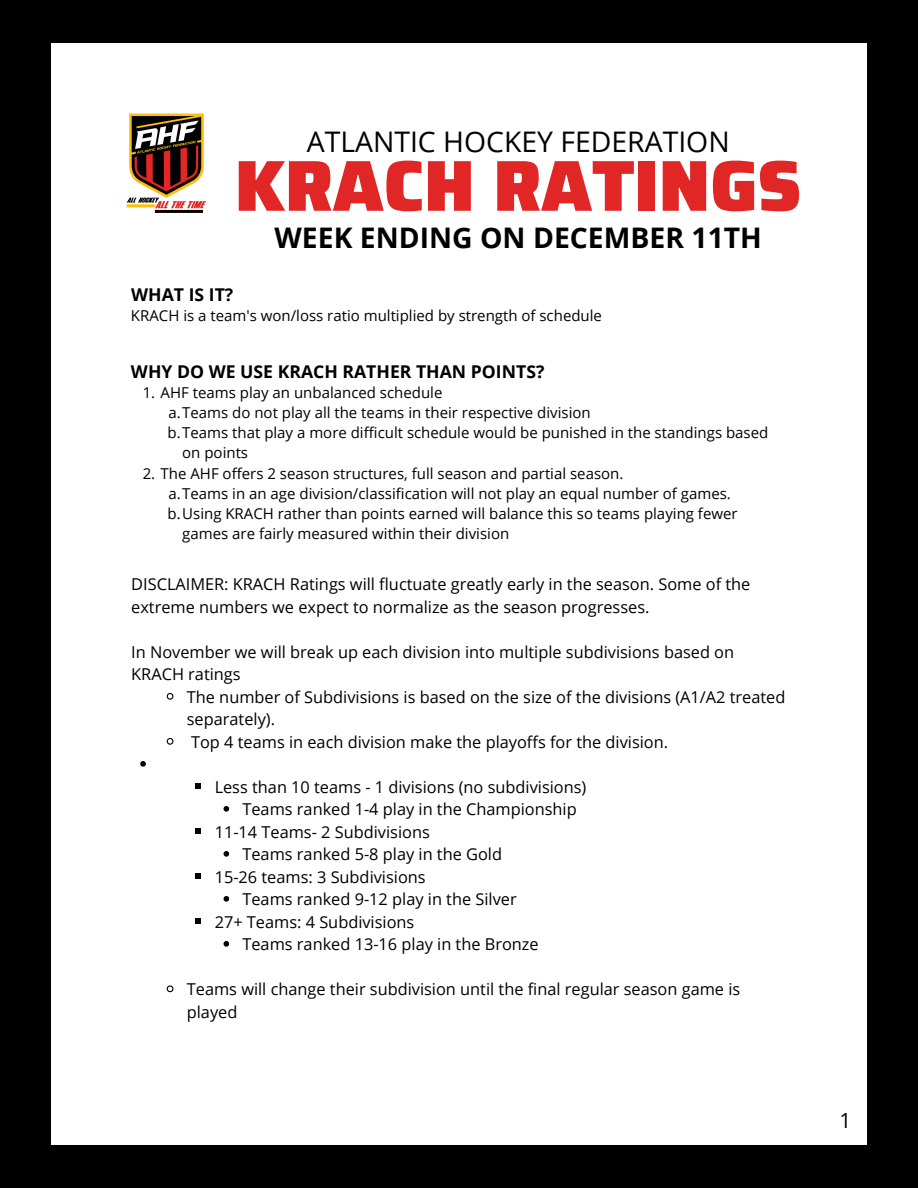
<style>
.page{position:relative;width:918px;height:1188px;background:#000}
.page>*{position:absolute;margin:0;border:0;box-sizing:border-box;transform-origin:0 0}
.t1{font:900 72.15px "Saira";color:#e02726}
.t2{font:28.35px "Open Sans";color:#010101}
.t3{font:700 28.35px "Open Sans";color:#010101}
.t4{font:20.85px "Open Sans";color:#010101}
.t5{font:700 17.7px "Open Sans";color:#010101}
.t6{font:16.35px/22.5px "Open Sans";color:#010101}
.t7{font:15px "Open Sans";color:#010101}
</style>
<div class="page">
<div style="left:51px;top:43px;width:816px;height:1101px;background:#fff"></div>
<img style="left:126px;top:113px;width:80px;height:100px">
<svg style="left:166px;top:693px;width:8px;height:7px"></svg>
<svg style="left:166px;top:738px;width:8px;height:7px"></svg>
<svg style="left:140px;top:761px;width:6px;height:6px"></svg>
<svg style="left:195px;top:784px;width:6px;height:5px"></svg>
<svg style="left:224px;top:806px;width:5px;height:6px"></svg>
<svg style="left:195px;top:829px;width:6px;height:5px"></svg>
<svg style="left:224px;top:851px;width:5px;height:6px"></svg>
<svg style="left:195px;top:874px;width:6px;height:5px"></svg>
<svg style="left:224px;top:896px;width:5px;height:6px"></svg>
<svg style="left:195px;top:919px;width:6px;height:5px"></svg>
<svg style="left:224px;top:941px;width:5px;height:6px"></svg>
<svg style="left:166px;top:985px;width:8px;height:8px"></svg>
<h2 class="t2" style="left:307px;top:122px;width:424px">ATLANTIC HOCKEY FEDERATION</h2>
<h1 class="t1" style="left:235px;top:129px;width:568px">KRACH RATINGS</h1>
<h2 class="t3" style="left:275px;top:217px;width:489px">WEEK ENDING ON DECEMBER 11TH</h2>
<p class="t5" style="left:131px;top:282px;width:104px">WHAT IS IT?</p>
<p class="t7" style="left:131px;top:304px;width:473px">KRACH is a team's won/loss ratio multiplied by strength of schedule</p>
<p class="t5" style="left:131px;top:359px;width:415px">WHY DO WE USE KRACH RATHER THAN POINTS?</p>
<p class="t7" style="left:143px;top:382px;width:301px">1. AHF teams play an unbalanced schedule</p>
<p class="t7" style="left:168px;top:402px;width:424px">a.Teams do not play all the teams in their respective division</p>
<p class="t7" style="left:168px;top:422px;width:602px">b.Teams that play a more difficult schedule would be punished in the standings based</p>
<p class="t7" style="left:182px;top:442px;width:67px">on points</p>
<p class="t7" style="left:143px;top:463px;width:482px">2. The AHF offers 2 season structures, full season and partial season.</p>
<p class="t7" style="left:168px;top:483px;width:564px">a.Teams in an age division/classification will not play an equal number of games.</p>
<p class="t7" style="left:168px;top:503px;width:572px">b.Using KRACH rather than points earned will balance this so teams playing fewer</p>
<p class="t7" style="left:182px;top:523px;width:329px">games are fairly measured within their division</p>
<p class="t6" style="left:131px;top:572px;width:621px">DISCLAIMER: KRACH Ratings will fluctuate greatly early in the season. Some of the extreme numbers we expect to normalize as the season progresses.</p>
<p class="t6" style="left:131px;top:640px;width:604px">In November we will break up each division into multiple subdivisions based on<br>KRACH ratings</p>
<p class="t6" style="left:187px;top:685px;width:600px">The number of Subdivisions is based on the size of the divisions (A1/A2 treated separately).<br>Top 4 teams in each division make the playoffs for the division.</p>
<p class="t6" style="left:215px;top:775px;width:373px">Less than 10 teams - 1 divisions (no subdivisions)</p>
<p class="t6" style="left:242px;top:797px;width:336px">Teams ranked 1-4 play in the Championship</p>
<p class="t6" style="left:215px;top:820px;width:217px">11-14 Teams- 2 Subdivisions</p>
<p class="t6" style="left:242px;top:842px;width:261px">Teams ranked 5-8 play in the Gold</p>
<p class="t6" style="left:215px;top:865px;width:213px">15-26 teams: 3 Subdivisions</p>
<p class="t6" style="left:242px;top:887px;width:276px">Teams ranked 9-12 play in the Silver</p>
<p class="t6" style="left:215px;top:910px;width:201px">27+ Teams: 4 Subdivisions</p>
<p class="t6" style="left:242px;top:932px;width:298px">Teams ranked 13-16 play in the Bronze</p>
<p class="t6" style="left:187px;top:977px;width:555px">Teams will change their subdivision until the final regular season game is played</p>
<p class="t4" style="left:840px;top:1106px;width:13px">1</p>
</div>
